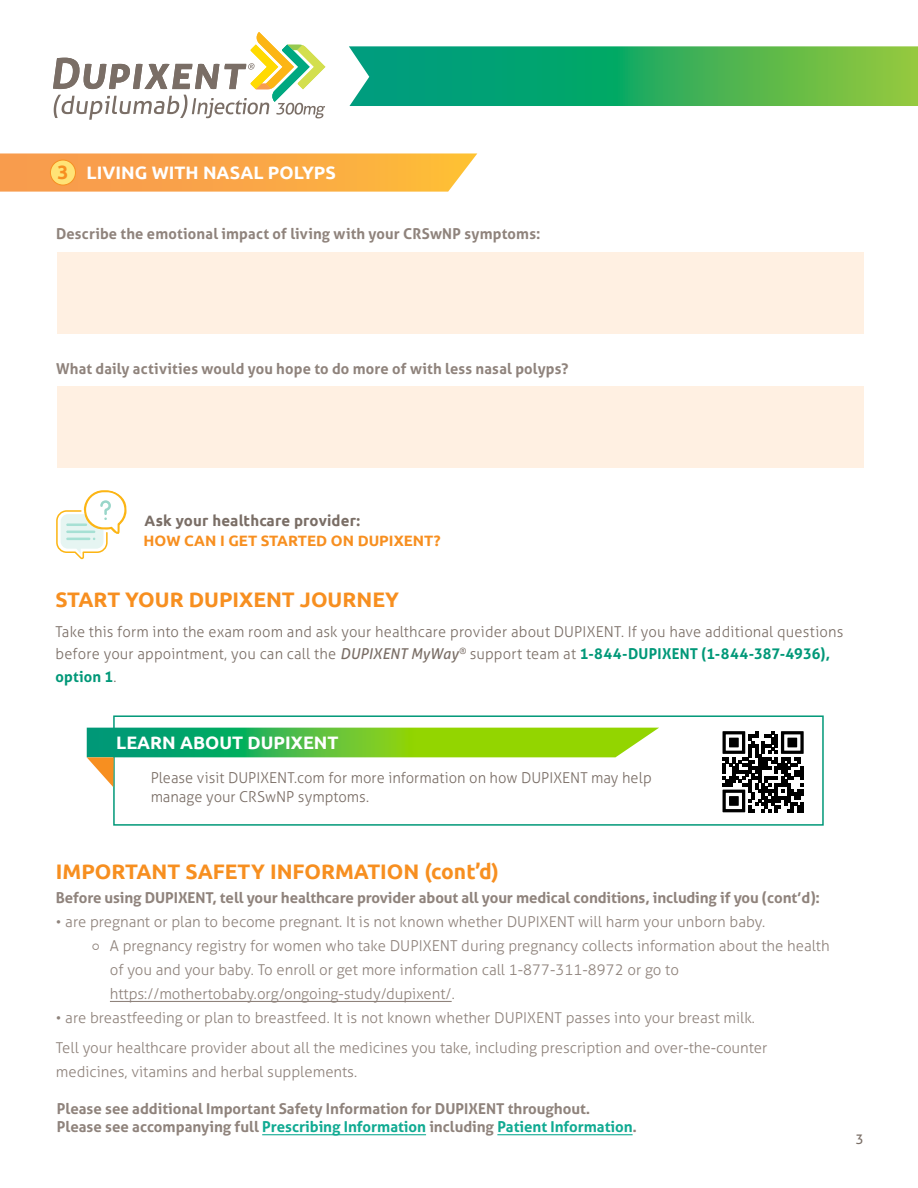
<style>
.page{position:relative;width:918px;height:1188px;background:#fff}
.page>*{position:absolute;margin:0;border:0;box-sizing:border-box;transform-origin:0 0}
.t1{font:700 21px "Ubuntu";color:#f78f20}
.t2{font:700 18px "Ubuntu";color:#fff}
.t3{font:300 15px/24px "Aller";color:#8f837c}
.t4{font:700 15px/18px "Aller";color:#8f837c}
.t5{font:300 15px/22.5px "Aller";letter-spacing:.01em;color:#7a6e66}
.t6{font:700 15px "Ubuntu";color:#f78f20}
.t7{font:700 15px "Ubuntu";letter-spacing:.01em;color:#7a6e66}
.t8{font:13.5px "Aller";color:#7a6e66}
.s1{font-size:19.2px;color:#f78f20}
.s2{font-weight:400;font-style:italic}
.s3{font-weight:700;color:#009878}
.s4{color:#10aa92}
</style>
<div class="page">
<div style="left:58px;top:252px;width:806px;height:81px;background:#fff0e2"></div>
<div style="left:58px;top:387px;width:806px;height:81px;background:#fff0e2"></div>
<hr style="left:262px;top:1134px;width:164px;height:1px;background:#10aa92">
<hr style="left:497px;top:1134px;width:136px;height:1px;background:#10aa92">
<hr style="left:110px;top:1001px;width:342px;height:1px;background:#8f837c">
<svg style="left:349px;top:46px;width:569px;height:60px;background:#35b062"></svg>
<svg style="left:0;top:153px;width:477px;height:39px;background:#faac4f"></svg>
<div style="left:50px;top:160px;width:25px;height:25px;background:#ffe376;border-radius:50%"></div>
<div style="left:50px;top:160px;width:26px;height:25px;border:1px solid #f78f20;border-radius:50%"></div>
<svg style="left:112px;top:715px;width:712px;height:111px"></svg>
<svg style="left:87px;top:728px;width:572px;height:59px"></svg>
<svg style="left:56px;top:490px;width:71px;height:70px"></svg>
<hr style="left:66px;top:538px;width:24px;height:2px;background:#a6e0d4">
<hr style="left:66px;top:523px;width:21px;height:3px;background:#a6e0d4">
<svg style="left:53px;top:32px;width:272px;height:88px"></svg>
<svg style="left:723px;top:731px;width:81px;height:81px"></svg>
<p class="t2" style="left:57px;top:161px;width:280px"><span class="s1">3</span> LIVING WITH NASAL POLYPS</p>
<p class="t4" style="left:56px;top:224px;width:486px">Describe the emotional impact of living with your CRSwNP symptoms:</p>
<p class="t4" style="left:56px;top:359px;width:514px">What daily activities would you hope to do more of with less nasal polyps?</p>
<p class="t7" style="left:145px;top:512px;width:217px">Ask your healthcare provider:</p>
<p class="t6" style="left:144px;top:531px;width:299px">HOW CAN I GET STARTED ON DUPIXENT?</p>
<h1 class="t1" style="left:55px;top:587px;width:345px">START YOUR DUPIXENT JOURNEY</h1>
<p class="t5" style="left:55px;top:620px;width:789px">Take this form into the exam room and ask your healthcare provider about DUPIXENT. If you have additional questions before your appointment, you can call the <span class="s2">DUPIXENT MyWay</span><sup>®</sup> support team at <span class="s3">1-844-DUPIXENT (1-844-387-4936), option 1</span>.</p>
<p class="t2" style="left:116px;top:731px;width:224px">LEARN ABOUT DUPIXENT</p>
<p class="t5" style="left:151px;top:768px;width:502px;line-height:19.5px">Please visit DUPIXENT.com for more information on how DUPIXENT may help manage your CRSwNP symptoms.</p>
<h1 class="t1" style="left:56px;top:859px;width:445px">IMPORTANT SAFETY INFORMATION (cont’d)</h1>
<p class="t4" style="left:56px;top:889px;width:766px">Before using DUPIXENT, tell your healthcare provider about all your medical conditions, including if you (cont’d):</p>
<p class="t3" style="left:110px;top:910px;width:721px;text-indent:-54px">• are pregnant or plan to become pregnant. It is not known whether DUPIXENT will harm your unborn baby.<br>A pregnancy registry for women who take DUPIXENT during pregnancy collects information about the health of you and your baby. To enroll or get more information call 1-877-311-8972 or go to https://mothertobaby.org/ongoing-study/dupixent/.</p>
<p class="t3" style="left:56px;top:1003px;width:713px;line-height:30px">• are breastfeeding or plan to breastfeed. It is not known whether DUPIXENT passes into your breast milk.<br>Tell your healthcare provider about all the medicines you take, including prescription and over-the-counter</p>
<p class="t3" style="left:56px;top:1060px;width:303px">medicines, vitamins and herbal supplements.</p>
<p class="t4" style="left:57px;top:1100px;width:582px">Please see additional Important Safety Information for DUPIXENT throughout.<br>Please see accompanying full <span class="s4">Prescribing Information</span> including <span class="s4">Patient Information</span>.</p>
<p class="t8" style="left:856px;top:1131px;width:10px">3</p>
</div>
